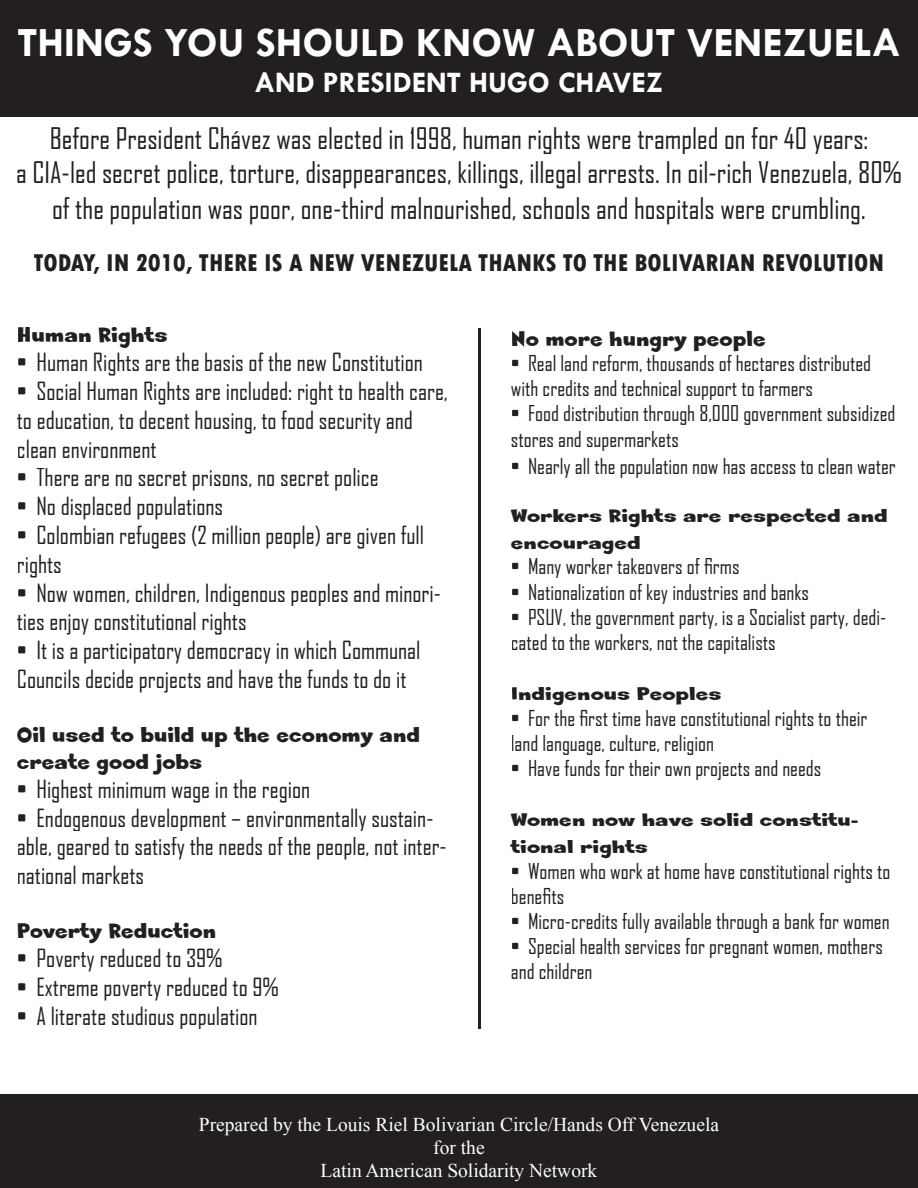
<style>
.page{position:relative;width:918px;height:1188px;background:#fff}
.page>*{position:absolute;margin:0;border:0;box-sizing:border-box;transform-origin:0 0}
.t1{font:700 42px "Tw Cen";color:#fff}
.t2{font:700 30px "Tw Cen";color:#fff}
.t3{font:28.5px/35.1px "Agency FB";color:#231f20;text-align:center}
.t4{font:800 condensed 25.5px "Tw Cen";color:#231f20}
.t5{font:24px/28.8px "Agency FB";color:#231f20}
.t6{font:22.5px/27px "Sneakerhead BTN";color:#231f20}
.t7{font:21px/25.2px "Agency FB";color:#231f20}
.t8{font:19.65px/27px "Sneakerhead BTN";color:#231f20;scale:1.15 1}
.t9{font:19.5px/23.4px "Times New Roman";color:#fff;text-align:center}
.s1{font-size:30px}
</style>
<div class="page">
<div style="left:0;top:0;width:918px;height:116px;background:#231f20"></div>
<div style="left:0;top:1095px;width:918px;height:93px;background:#231f20"></div>
<hr style="left:478px;top:328px;width:3px;height:701px;background:#231f20">
<h1 class="t1" style="left:17px;top:17px;width:885px">THINGS YOU SHOULD KNOW ABOUT VENEZUELA</h1>
<p class="t2" style="left:255px;top:64px;width:410px">AND PRESIDENT HUGO CHAVEZ</p>
<p class="t3" style="left:16px;top:120px;width:887px">Before President Chávez was elected in 1998, human rights were trampled on for 40 years:<br>a CIA-led secret police, torture, disappearances, killings, illegal arrests. In oil-rich Venezuela, 80% of the population was poor, one-third malnourished, schools and hospitals were crumbling<span class="s1">.</span></p>
<p class="t4" style="left:34px;top:248px;width:852px">TODAY, IN 2010, THERE IS A NEW VENEZUELA THANKS TO THE BOLIVARIAN REVOLUTION</p>
<p class="t6" style="left:17px;top:322px;width:152px">Human Rights</p>
<p class="t5" style="left:17px;top:347px;width:407px">• Human Rights are the basis of the new Constitution</p>
<p class="t5" style="left:17px;top:376px;width:433px">• Social Human Rights are included: right to health care, to education, to decent housing, to food security and clean environment</p>
<p class="t5" style="left:17px;top:463px;width:363px">• There are no secret prisons, no secret police</p>
<p class="t5" style="left:17px;top:491px;width:208px">• No displaced populations</p>
<p class="t5" style="left:17px;top:520px;width:409px">• Colombian refugees (2 million people) are given full rights</p>
<p class="t5" style="left:17px;top:578px;width:426px">• Now women, children, Indigenous peoples and minori&shy;ties enjoy constitutional rights</p>
<p class="t5" style="left:17px;top:635px;width:405px">• It is a participatory democracy in which Communal<br>Councils decide projects and have the funds to do it</p>
<p class="t6" style="left:17px;top:722px;width:405px">Oil used to build up the economy and create good jobs</p>
<p class="t5" style="left:17px;top:774px;width:295px">• Highest minimum wage in the region</p>
<p class="t5" style="left:17px;top:803px;width:431px">• Endogenous development – environmentally sustain&shy;able, geared to satisfy the needs of the people, not inter&shy;national markets</p>
<p class="t6" style="left:17px;top:918px;width:201px">Poverty Reduction</p>
<p class="t5" style="left:17px;top:943px;width:207px">• Poverty reduced to 39%</p>
<p class="t5" style="left:17px;top:972px;width:263px">• Extreme poverty reduced to 9%</p>
<p class="t5" style="left:17px;top:1001px;width:242px">• A literate studious population</p>
<p class="t6" style="left:511px;top:326px;width:256px">No more hungry people</p>
<p class="t7" style="left:511px;top:350px;width:362px">• Real land reform, thousands of hectares distributed with credits and technical support to farmers</p>
<p class="t7" style="left:511px;top:401px;width:386px">• Food distribution through 8,000 government subsidized stores and supermarkets</p>
<p class="t7" style="left:511px;top:453px;width:386px">• Nearly all the population now has access to clean water</p>
<p class="t8" style="left:511px;top:503px;width:329px">Workers Rights are respected and encouraged</p>
<p class="t7" style="left:511px;top:554px;width:230px">• Many worker takeovers of firms</p>
<p class="t7" style="left:511px;top:579px;width:300px">• Nationalization of key industries and banks</p>
<p class="t7" style="left:511px;top:604px;width:377px">• PSUV, the government party, is a Socialist party, dedi&shy;cated to the workers, not the capitalists</p>
<p class="t8" style="left:511px;top:681px;width:185px">Indigenous Peoples</p>
<p class="t7" style="left:511px;top:705px;width:358px">• For the first time have constitutional rights to their land language, culture, religion</p>
<p class="t7" style="left:511px;top:755px;width:312px">• Have funds for their own projects and needs</p>
<p class="t8" style="left:511px;top:807px;width:304px">Women now have solid constitu&shy;tional rights</p>
<p class="t7" style="left:511px;top:858px;width:381px">• Women who work at home have constitutional rights to benefits</p>
<p class="t7" style="left:511px;top:908px;width:380px">• Micro-credits fully available through a bank for women</p>
<p class="t7" style="left:511px;top:933px;width:374px">• Special health services for pregnant women, mothers and children</p>
<p class="t9" style="left:199px;top:1112px;width:522px">Prepared by the Louis Riel Bolivarian Circle/Hands Off Venezuela for the<br>Latin American Solidarity Network</p>
</div>
